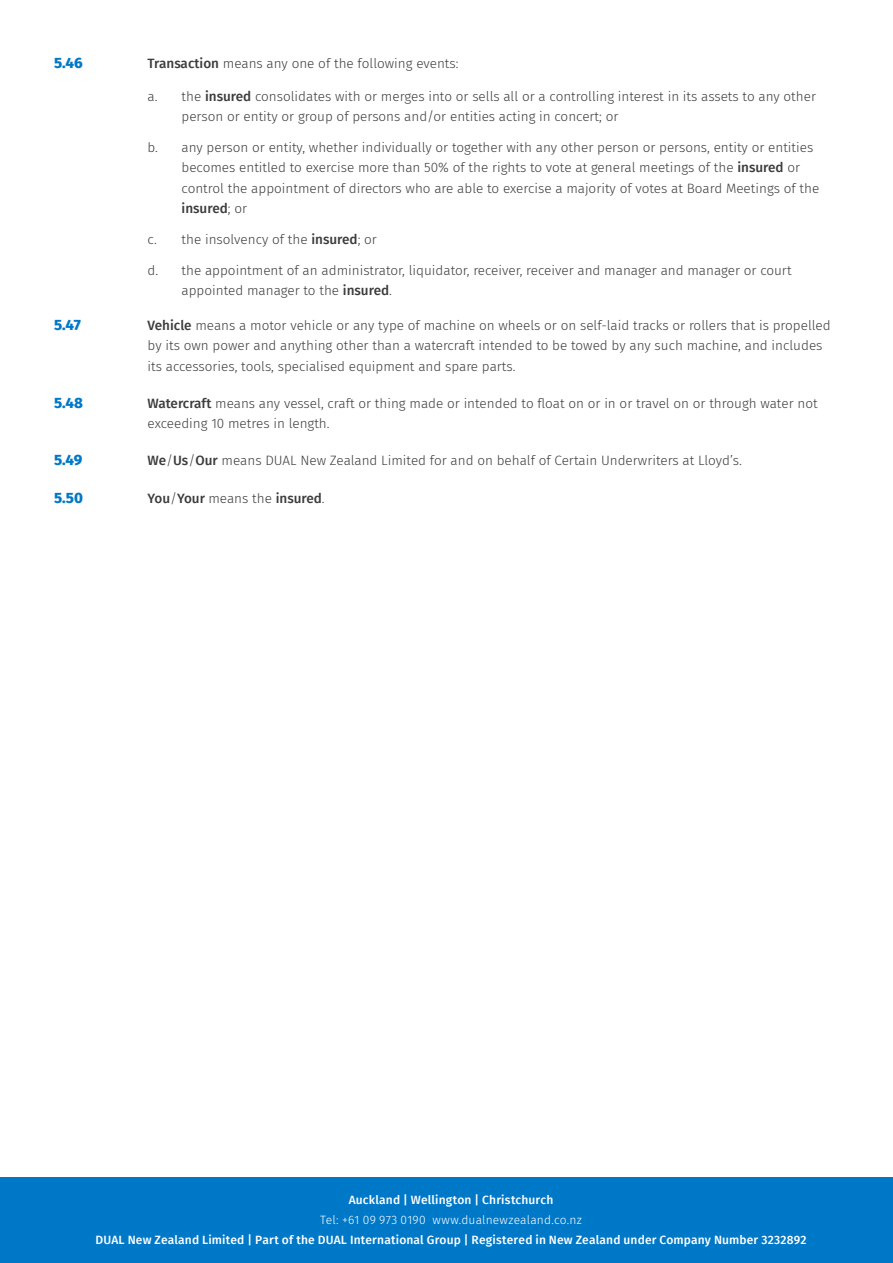
<style>
.page{position:relative;width:893px;height:1263px;background:#fff}
.page>*{position:absolute;margin:0;border:0;box-sizing:border-box;transform-origin:0 0}
.t1{font:800 15px "Fira Sans";color:#0078c8}
.t2{font:300 13.5px/20.2px "Fira Sans";color:#3c3c3c}
.t3{font:500 13.5px "Fira Sans";color:#3c3c3c}
.t4{font:500 12px "Fira Sans";letter-spacing:.015em;color:#fff}
.t5{font:300 12px "Fira Sans";letter-spacing:.015em;color:#fff}
.s1{font-weight:500}
.s2{font-weight:300}
</style>
<div class="page">
<div style="left:0;top:1178px;width:893px;height:85px;background:#0078c8"></div>
<p class="t1" style="left:54px;top:50px;width:30px">5.46</p>
<p class="t2" style="left:148px;top:53px;width:313px"><span class="s1">Transaction</span> means any one of the following events:</p>
<p class="t2" style="left:182px;top:86px;width:636px;text-indent:-34px">a. the <span class="s1">insured</span> consolidates with or merges into or sells all or a controlling interest in its assets to any other person or entity or group of persons and/or entities acting in concert; or</p>
<p class="t2" style="left:182px;top:137px;width:639px;text-indent:-34px">b. any person or entity, whether individually or together with any other person or persons, entity or entities becomes entitled to exercise more than 50% of the rights to vote at general meetings of the <span class="s1">insured</span> or control the appointment of directors who are able to exercise a majority of votes at Board Meetings of the <span class="s1">insured</span>; or</p>
<p class="t2" style="left:148px;top:229px;width:231px">c. the insolvency of the <span class="s1">insured</span>; or</p>
<p class="t2" style="left:182px;top:260px;width:611px;text-indent:-34px">d. the appointment of an administrator, liquidator, receiver, receiver and manager and manager or court appointed manager to the <span class="s1">insured</span>.</p>
<p class="t1" style="left:54px;top:312px;width:28px">5.47</p>
<p class="t2" style="left:148px;top:315px;width:685px"><span class="s1">Vehicle</span> means a motor vehicle or any type of machine on wheels or on self-laid tracks or rollers that is propelled by its own power and anything other than a watercraft intended to be towed by any such machine, and includes its accessories, tools, specialised equipment and spare parts.</p>
<p class="t1" style="left:54px;top:390px;width:30px">5.48</p>
<p class="t2" style="left:148px;top:393px;width:672px"><span class="s1">Watercraft</span> means any vessel, craft or thing made or intended to float on or in or travel on or through water not exceeding 10 metres in length.</p>
<p class="t1" style="left:54px;top:447px;width:30px">5.49</p>
<p class="t2" style="left:148px;top:450px;width:596px"><span class="s1">We</span>/<span class="s1">Us</span>/<span class="s1">Our</span> means DUAL New Zealand Limited for and on behalf of Certain Underwriters at Lloyd’s.</p>
<p class="t1" style="left:54px;top:484px;width:31px">5.50</p>
<p class="t3" style="left:148px;top:487px;width:179px">You<span class="s2">/</span>Your <span class="s2">means the</span> insured<span class="s2">.</span></p>
<p class="t4" style="left:349px;top:1190px;width:206px">Auckland | Wellington | Christchurch</p>
<p class="t5" style="left:320px;top:1212px;width:263px">Tel: +61 09 973 0190 www.dualnewzealand.co.nz</p>
<p class="t4" style="left:95px;top:1230px;width:713px">DUAL New Zealand Limited | Part of the DUAL International Group | Registered in New Zealand under Company Number 3232892</p>
</div>
